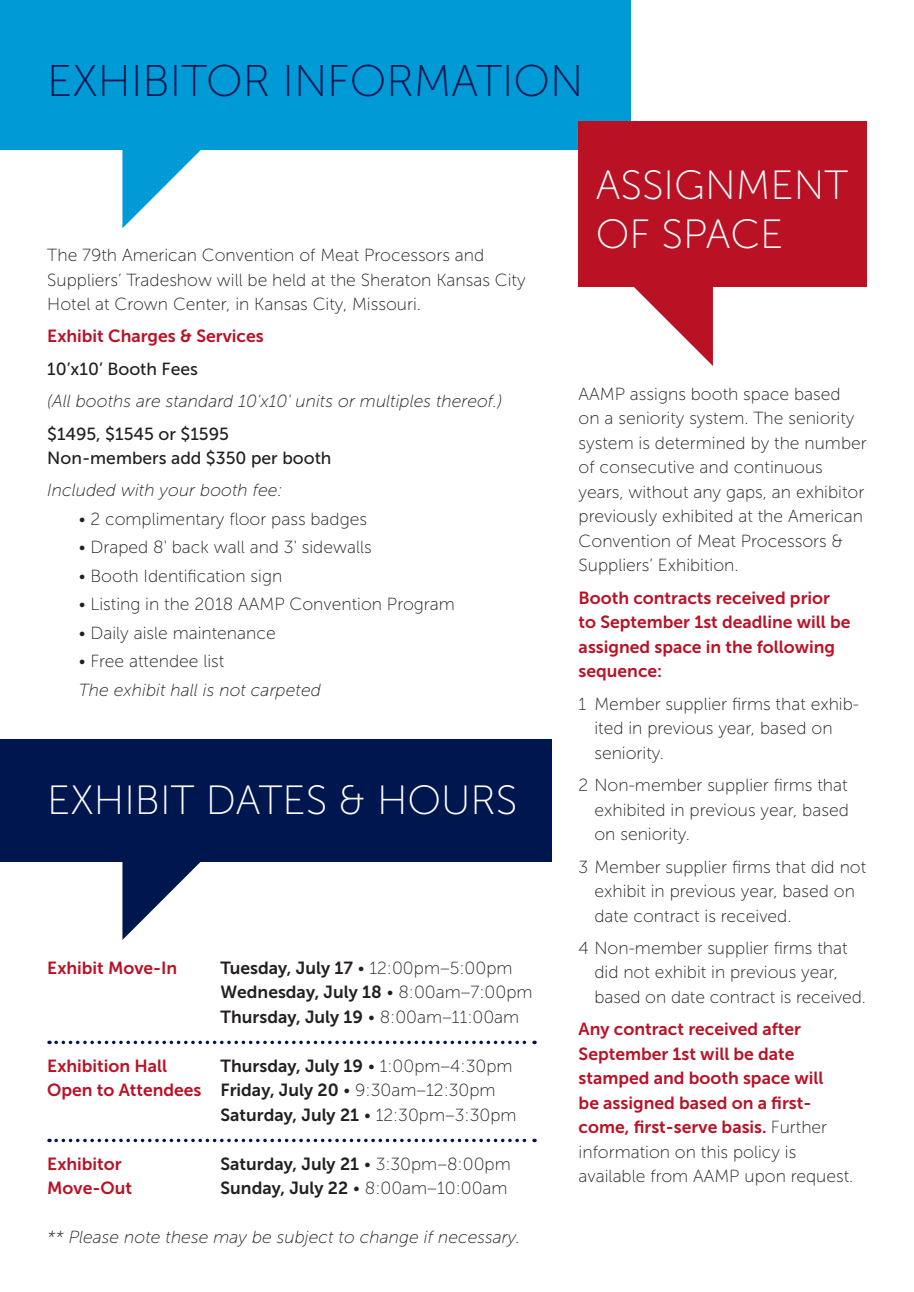
<style>
.page{position:relative;width:914px;height:1292px;background:#fff}
.page>*{position:absolute;margin:0;border:0;box-sizing:border-box;transform-origin:0 0}
.t1{font:44.27px "Museo Sans 100";color:#00164f}
.t2{font:40.77px/49px "Museo Sans 100";color:#fff}
.t3{font:17.5px/24.5px "Museo Sans 100";color:#231f20}
.t4{font:17.5px/24.5px "Museo Sans 700";color:#ba1125}
.t5{font:italic 17.5px "Museo Sans 100";color:#231f20}
.t6{font:17.5px/24.5px "Museo Sans 700";color:#231f20}
.t7{font:17.5px/24.5px "Museo Sans 500";color:#231f20}
.s1{font-family:"Museo Sans 700"}
.s2{font-family:"Museo Sans 100"}
.s3{color:#231f20}
.s4{font-family:"Museo Sans 100";color:#231f20}
</style>
<div class="page">
<div style="left:0;top:0;width:630px;height:150px;background:#009bd7"></div>
<svg style="left:122px;top:150px;width:79px;height:78px"></svg>
<div style="left:578px;top:122px;width:288px;height:165px;background:#ba1125"></div>
<svg style="left:634px;top:287px;width:79px;height:79px"></svg>
<div style="left:0;top:738px;width:551px;height:123px;background:#00164f"></div>
<svg style="left:122px;top:861px;width:84px;height:79px"></svg>
<svg style="left:56px;top:1040px;width:479px;height:4px"></svg>
<svg style="left:56px;top:1138px;width:479px;height:4px"></svg>
<h1 class="t1" style="left:47px;top:58px;width:537px">EXHIBITOR INFORMATION</h1>
<p class="t3" style="left:47px;top:243px;width:480px">The 79th American Convention of Meat Processors and<br>Suppliers’ Tradeshow will be held at the Sheraton Kansas City<br>Hotel at Crown Center, in Kansas City, Missouri.</p>
<p class="t4" style="left:47px;top:324px;width:218px">Exhibit Charges &amp; Services</p>
<p class="t7" style="left:47px;top:356px;width:152px">10’x10’ Booth Fees</p>
<p class="t5" style="left:47px;top:392px;width:456px">(All booths are standard 10'x10' units or multiples thereof.)</p>
<p class="t7" style="left:47px;top:421px;width:286px">$1495, $1545 or $1595<br>Non-members add $350 per booth</p>
<p class="t5" style="left:47px;top:481px;width:237px">Included with your booth fee:</p>
<p class="t3" style="left:79px;top:507px;width:290px">• 2 complimentary floor pass badges</p>
<p class="t3" style="left:79px;top:535px;width:294px">• Draped 8' back wall and 3' sidewalls</p>
<p class="t3" style="left:79px;top:564px;width:205px">• Booth Identification sign</p>
<p class="t3" style="left:79px;top:592px;width:377px">• Listing in the 2018 AAMP Convention Program</p>
<p class="t3" style="left:79px;top:620px;width:198px">• Daily aisle maintenance</p>
<p class="t3" style="left:79px;top:649px;width:147px">• Free attendee list</p>
<p class="t5" style="left:79px;top:680px;width:243px">The exhibit hall is not carpeted</p>
<h2 class="t2" style="left:47px;top:776px;width:471px">EXHIBIT DATES &amp; HOURS</h2>
<p class="t4" style="left:47px;top:955px;width:131px">Exhibit Move-In</p>
<p class="t3" style="left:220px;top:955px;width:293px"><span class="s1">Tuesday, July 17</span> • 12:00pm–5:00pm</p>
<p class="t6" style="left:220px;top:980px;width:313px">Wednesday, July 18 <span class="s2">• 8:00am–7:00pm<br></span>Thursday, July 19 <span class="s2">• 8:00am–11:00am</span></p>
<p class="t4" style="left:47px;top:1053px;width:121px">Exhibition Hall</p>
<p class="t6" style="left:220px;top:1053px;width:293px">Thursday, July 19 <span class="s2">• 1:00pm–4:30pm</span></p>
<p class="t4" style="left:47px;top:1078px;width:450px">Open to Attendees <span class="s3">Friday, July 20</span> <span class="s4">• 9:30am–12:30pm</span></p>
<p class="t6" style="left:220px;top:1102px;width:297px">Saturday, July 21 <span class="s2">• 12:30pm–3:30pm</span></p>
<p class="t4" style="left:47px;top:1151px;width:76px">Exhibitor</p>
<p class="t6" style="left:220px;top:1151px;width:291px">Saturday, July 21 <span class="s2">• 3:30pm–8:00pm</span></p>
<p class="t4" style="left:47px;top:1176px;width:86px">Move-Out</p>
<p class="t3" style="left:220px;top:1176px;width:288px"><span class="s1">Sunday, July 22</span> • 8:00am–10:00am</p>
<p class="t5" style="left:47px;top:1228px;width:474px">** Please note these may be subject to change if necessary.</p>
<h2 class="t2" style="left:595px;top:161px;width:254px">ASSIGNMENT<br>OF SPACE</h2>
<p class="t3" style="left:578px;top:382px;width:289px">AAMP assigns booth space based<br>on a seniority system. The seniority system is determined by the number of consecutive and continuous years, without any gaps, an exhibitor previously exhibited at the American Convention of Meat Processors &amp; Suppliers’ Exhibition.</p>
<p class="t4" style="left:578px;top:585px;width:273px">Booth contracts received prior to September 1st deadline will be assigned space in the following sequence:</p>
<p class="t3" style="left:594px;top:691px;width:266px;text-indent:-16px">1 Member supplier firms that exhib&shy;ited in previous year, based on seniority.</p>
<p class="t3" style="left:594px;top:773px;width:256px;text-align:justify;text-indent:-16px">2 Non-member supplier firms that exhibited in previous year, based on seniority.</p>
<p class="t3" style="left:594px;top:854px;width:273px;text-indent:-16px">3 Member supplier firms that did not exhibit in previous year, based on date contract is received.</p>
<p class="t3" style="left:594px;top:936px;width:273px;text-indent:-16px">4 Non-member supplier firms that did not exhibit in previous year, based on date contract is received.</p>
<p class="t4" style="left:578px;top:1017px;width:250px">Any contract received after<br>September 1st will be date stamped and booth space will be assigned based on a first&shy;come, first-serve basis. <span class="s4">Further</span></p>
<p class="t3" style="left:578px;top:1139px;width:276px">information on this policy is available from AAMP upon request.</p>
</div>
